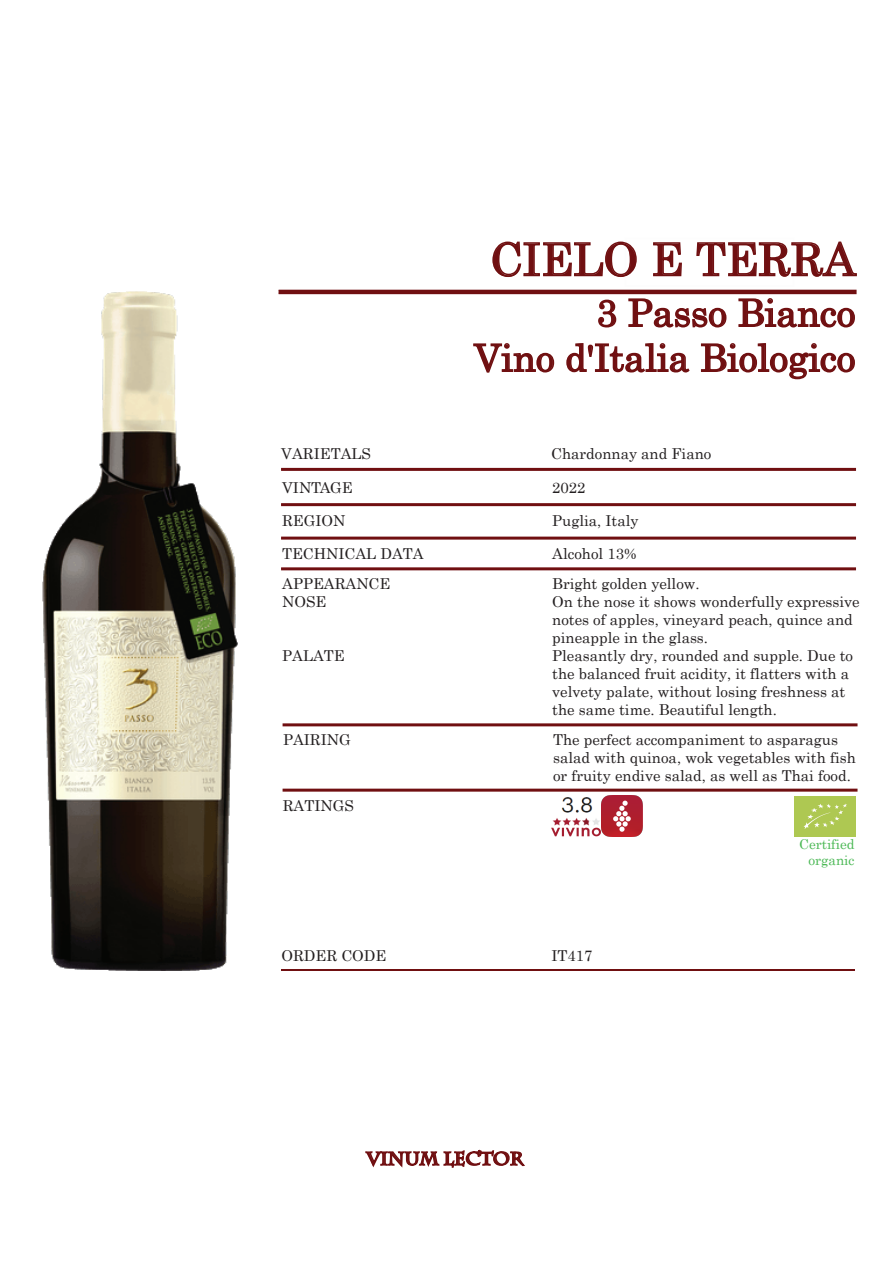
<style>
.page{position:relative;width:893px;height:1263px;background:#fff}
.page>*{position:absolute;margin:0;border:0;box-sizing:border-box;transform-origin:0 0}
.t1{font:45px "Century";color:#700f11}
.t2{font:37.5px/45px "Century";color:#700f11;text-align:right}
.t3{font:700 18px "Charlemagne Std";color:#700f11}
.t4{font:15px/18px "Century";color:#231f20}
.t5{font:13.5px/16.2px "Century";color:#4ab854;text-align:right}
</style>
<div class="page">
<img style="left:552px;top:797px;width:48px;height:29px">
<hr style="left:278px;top:290px;width:579px;height:4px;background:#700f11">
<svg style="left:598px;top:299px;width:19px;height:29px"></svg>
<svg style="left:628px;top:298px;width:99px;height:30px"></svg>
<svg style="left:738px;top:298px;width:117px;height:30px"></svg>
<svg style="left:473px;top:343px;width:82px;height:30px"></svg>
<svg style="left:566px;top:343px;width:124px;height:30px"></svg>
<svg style="left:701px;top:343px;width:154px;height:37px"></svg>
<hr style="left:281px;top:969px;width:574px;height:1px;background:#700f11">
<svg style="left:492px;top:241px;width:145px;height:36px"></svg>
<svg style="left:653px;top:242px;width:29px;height:35px"></svg>
<svg style="left:696px;top:241px;width:161px;height:36px"></svg>
<svg style="left:365px;top:1149px;width:160px;height:19px"></svg>
<div style="left:281px;top:537px;width:575px;height:3px;border:2px solid #700f11"></div>
<div style="left:281px;top:567px;width:575px;height:3px;border:2px solid #700f11"></div>
<div style="left:281px;top:468px;width:575px;height:3px;border:2px solid #700f11"></div>
<div style="left:281px;top:503px;width:575px;height:3px;border:2px solid #700f11"></div>
<div style="left:283px;top:723px;width:574px;height:3px;border:2px solid #700f11"></div>
<div style="left:283px;top:789px;width:574px;height:3px;border:2px solid #700f11"></div>
<img style="left:551px;top:827px;width:49px;height:10px">
<img style="left:794px;top:796px;width:61px;height:41px">
<img style="left:601px;top:795px;width:42px;height:42px">
<img style="left:43px;top:292px;width:194px;height:678px">
<h1 class="t1" style="left:490px;top:221px;width:367px">CIELO E TERRA</h1>
<h2 class="t2" style="left:474px;top:287px;width:383px">3 Passo Bianco<br>Vino d'Italia Biologico</h2>
<p class="t4" style="left:281px;top:443px;width:91px">VARIETALS</p>
<p class="t4" style="left:551px;top:443px;width:162px">Chardonnay and Fiano</p>
<p class="t4" style="left:282px;top:477px;width:72px">VINTAGE</p>
<p class="t4" style="left:552px;top:477px;width:35px">2022</p>
<p class="t4" style="left:282px;top:510px;width:65px">REGION</p>
<p class="t4" style="left:552px;top:510px;width:88px">Puglia, Italy</p>
<p class="t4" style="left:282px;top:543px;width:143px">TECHNICAL DATA</p>
<p class="t4" style="left:552px;top:543px;width:86px">Alcohol 13%</p>
<p class="t4" style="left:282px;top:573px;width:110px">APPEARANCE</p>
<p class="t4" style="left:552px;top:573px;width:149px">Bright golden yellow.</p>
<p class="t4" style="left:282px;top:591px;width:46px">NOSE</p>
<p class="t4" style="left:552px;top:591px;width:309px">On the nose it shows wonderfully expressive notes of apples, vineyard peach, quince and pineapple in the glass.</p>
<p class="t4" style="left:282px;top:645px;width:64px">PALATE</p>
<p class="t4" style="left:552px;top:645px;width:302px">Pleasantly dry, rounded and supple. Due to the balanced fruit acidity, it flatters with a velvety palate, without losing freshness at the same time. Beautiful length.</p>
<p class="t4" style="left:283px;top:729px;width:69px">PAIRING</p>
<p class="t4" style="left:553px;top:729px;width:304px">The perfect accompaniment to asparagus salad with quinoa, wok vegetables with fish or fruity endive salad, as well as Thai food.</p>
<p class="t4" style="left:283px;top:795px;width:73px">RATINGS</p>
<p class="t5" style="left:799px;top:835px;width:57px">Certified organic</p>
<p class="t4" style="left:281px;top:945px;width:106px">ORDER CODE</p>
<p class="t4" style="left:551px;top:945px;width:43px">IT417</p>
<p class="t3" style="left:367px;top:1148px;width:158px">VINUM LECTOR</p>
</div>
